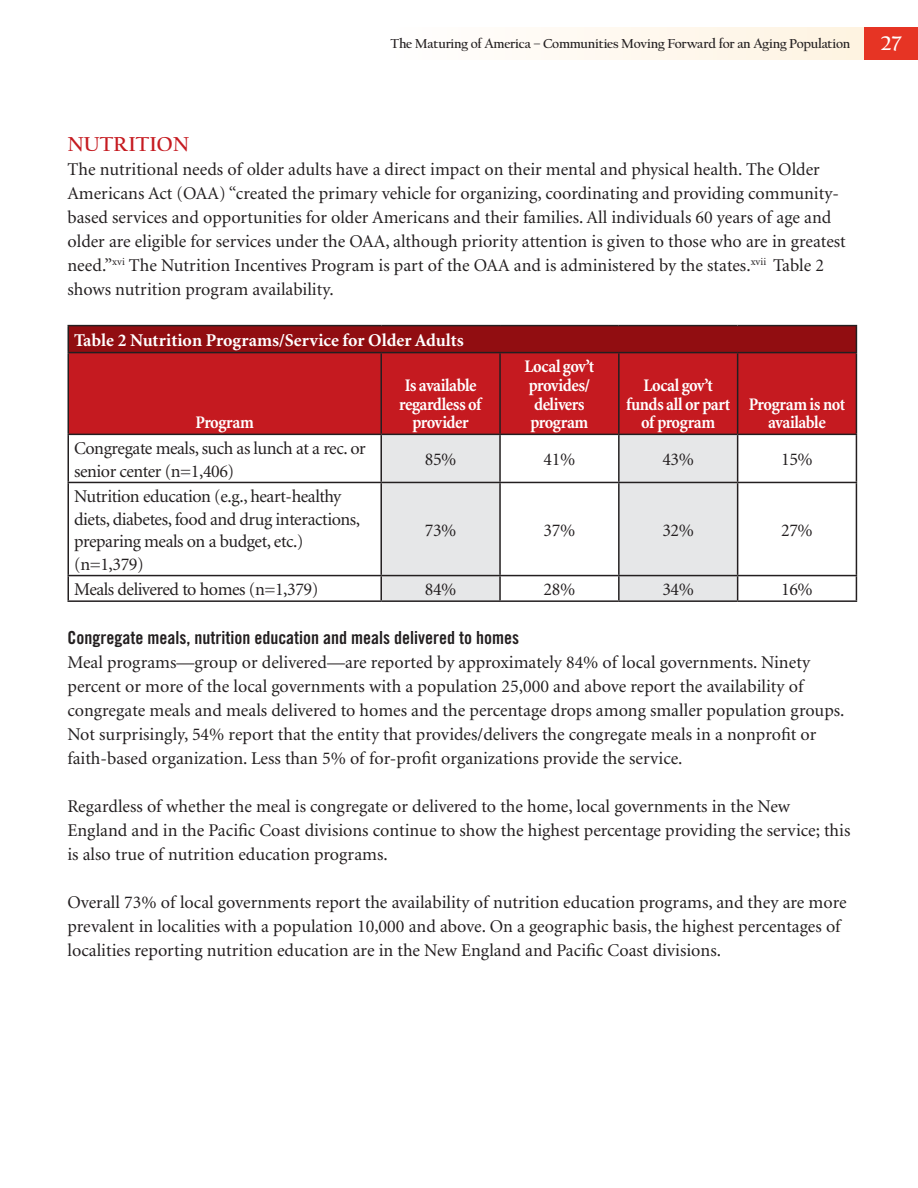
<style>
.page{position:relative;width:918px;height:1188px;background:#fff}
.page>*{position:absolute;margin:0;border:0;box-sizing:border-box;transform-origin:0 0}
.t1{font:700 21px "Californian FB";color:#c51a20}
.t2{font:700 21px "Californian FB";color:#fff}
.t3{font:18px/24px "Minion";color:#231f20}
.t4{font:18px/22.5px "Minion";letter-spacing:-.025em;color:#231f20}
.t5{font:700 condensed 18px/18.8px "Minion";letter-spacing:-.03em;color:#fff;text-align:center}
.t6{font:18px "Trade Gothic Bold Cond Twenty";color:#231f20}
.t7{font:700 18px "Minion";color:#fff}
.t8{font:700 13.5px "Californian FB";letter-spacing:-.02em;color:#231f20}
</style>
<div class="page">
<div style="left:0;top:27px;width:918px;height:32px;background:linear-gradient(to right,#fff,#fef4e5)"></div>
<div style="left:864px;top:27px;width:54px;height:32px;background:#e63424"></div>
<div style="left:68px;top:326px;width:788px;height:27px;background:#910d11"></div>
<div style="left:69px;top:353px;width:787px;height:81px;background:#c51a20"></div>
<svg style="left:382px;top:435px;width:355px;height:165px;fill:#e6e7e8"></svg>
<hr style="left:68px;top:325px;width:313px;height:1px;background:#231f20">
<svg style="left:68px;top:326px;width:1px;height:26px"></svg>
<hr style="left:381px;top:325px;width:119px;height:1px;background:#231f20">
<hr style="left:500px;top:325px;width:119px;height:1px;background:#231f20">
<hr style="left:619px;top:325px;width:119px;height:1px;background:#231f20">
<hr style="left:738px;top:325px;width:119px;height:1px;background:#231f20">
<svg style="left:856px;top:326px;width:1px;height:26px"></svg>
<hr style="left:68px;top:352px;width:313px;height:1px;background:#231f20">
<hr style="left:68px;top:353px;width:1px;height:81px;background:#231f20">
<hr style="left:381px;top:352px;width:119px;height:1px;background:#231f20">
<hr style="left:380px;top:353px;width:2px;height:81px;background:#231f20">
<hr style="left:500px;top:352px;width:119px;height:1px;background:#231f20">
<hr style="left:499px;top:353px;width:2px;height:81px;background:#231f20">
<hr style="left:619px;top:352px;width:119px;height:1px;background:#231f20">
<hr style="left:618px;top:353px;width:2px;height:81px;background:#231f20">
<hr style="left:738px;top:352px;width:119px;height:1px;background:#231f20">
<hr style="left:737px;top:353px;width:1px;height:81px;background:#231f20">
<hr style="left:856px;top:353px;width:1px;height:81px;background:#231f20">
<hr style="left:68px;top:434px;width:313px;height:1px;background:#231f20">
<hr style="left:68px;top:435px;width:1px;height:47px;background:#231f20">
<hr style="left:381px;top:434px;width:119px;height:1px;background:#231f20">
<hr style="left:380px;top:435px;width:2px;height:47px;background:#231f20">
<hr style="left:500px;top:434px;width:119px;height:1px;background:#231f20">
<hr style="left:499px;top:435px;width:2px;height:47px;background:#231f20">
<hr style="left:619px;top:434px;width:119px;height:1px;background:#231f20">
<hr style="left:618px;top:435px;width:2px;height:47px;background:#231f20">
<hr style="left:738px;top:434px;width:119px;height:1px;background:#231f20">
<hr style="left:737px;top:435px;width:1px;height:47px;background:#231f20">
<hr style="left:856px;top:435px;width:1px;height:47px;background:#231f20">
<hr style="left:68px;top:482px;width:313px;height:1px;background:#231f20">
<hr style="left:68px;top:483px;width:1px;height:92px;background:#231f20">
<hr style="left:381px;top:482px;width:119px;height:1px;background:#231f20">
<hr style="left:380px;top:483px;width:2px;height:92px;background:#231f20">
<hr style="left:500px;top:482px;width:119px;height:1px;background:#231f20">
<hr style="left:499px;top:483px;width:2px;height:92px;background:#231f20">
<hr style="left:619px;top:482px;width:119px;height:1px;background:#231f20">
<hr style="left:618px;top:483px;width:2px;height:92px;background:#231f20">
<hr style="left:738px;top:482px;width:119px;height:1px;background:#231f20">
<hr style="left:737px;top:483px;width:1px;height:92px;background:#231f20">
<hr style="left:856px;top:483px;width:1px;height:92px;background:#231f20">
<hr style="left:68px;top:575px;width:313px;height:1px;background:#231f20">
<svg style="left:68px;top:576px;width:1px;height:24px"></svg>
<hr style="left:381px;top:575px;width:119px;height:1px;background:#231f20">
<hr style="left:380px;top:576px;width:2px;height:24px;background:#231f20">
<hr style="left:500px;top:575px;width:119px;height:1px;background:#231f20">
<hr style="left:499px;top:576px;width:2px;height:24px;background:#231f20">
<hr style="left:619px;top:575px;width:119px;height:1px;background:#231f20">
<hr style="left:618px;top:576px;width:2px;height:24px;background:#231f20">
<hr style="left:738px;top:575px;width:119px;height:1px;background:#231f20">
<svg style="left:737px;top:576px;width:1px;height:24px"></svg>
<svg style="left:856px;top:576px;width:1px;height:24px"></svg>
<hr style="left:68px;top:600px;width:313px;height:2px;background:#231f20">
<hr style="left:381px;top:600px;width:119px;height:2px;background:#231f20">
<hr style="left:500px;top:600px;width:119px;height:2px;background:#231f20">
<hr style="left:619px;top:600px;width:119px;height:2px;background:#231f20">
<hr style="left:738px;top:600px;width:119px;height:2px;background:#231f20">
<p class="t8" style="left:391px;top:37px;width:461px">The Maturing of America – Communities Moving Forward for an Aging Population</p>
<p class="t2" style="left:881px;top:33px;width:22px">27</p>
<p class="t1" style="left:67px;top:133px;width:123px">NUTRITION</p>
<p class="t3" style="left:67px;top:158px;width:780px">The nutritional needs of older adults have a direct impact on their mental and physical health. The Older Americans Act (OAA) “created the primary vehicle for organizing, coordinating and providing community&shy;based services and opportunities for older Americans and their families. All individuals 60 years of age and older are eligible for services under the OAA, although priority attention is given to those who are in greatest need.”<sup>xvi</sup> The Nutrition Incentives Program is part of the OAA and is administered by the states.<sup>xvii</sup> Table 2 shows nutrition program availability.</p>
<p class="t7" style="left:74px;top:331px;width:391px">Table 2 Nutrition Programs/Service for Older Adults</p>
<p class="t5" style="left:196px;top:413px;width:60px">Program</p>
<p class="t4" style="left:74px;top:438px;width:293px">Congregate meals, such as lunch at a rec. or senior center (n=1,406)</p>
<p class="t4" style="left:74px;top:486px;width:287px">Nutrition education (e.g., heart-healthy diets, diabetes, food and drug interactions, preparing meals on a budget, etc.) (n=1,379)</p>
<p class="t5" style="left:399px;top:376px;width:84px">Is available regardless of provider</p>
<p class="t5" style="left:525px;top:357px;width:71px;text-align:left">Local gov’t provides/ delivers program</p>
<p class="t5" style="left:626px;top:376px;width:106px">Local gov’t funds all or part of program</p>
<p class="t5" style="left:749px;top:395px;width:98px">Program is not available</p>
<p class="t3" style="left:425px;top:448px;width:33px">85%</p>
<p class="t3" style="left:544px;top:448px;width:33px">41%</p>
<p class="t3" style="left:662px;top:448px;width:33px">43%</p>
<p class="t3" style="left:781px;top:448px;width:33px">15%</p>
<p class="t3" style="left:425px;top:519px;width:33px">73%</p>
<p class="t3" style="left:544px;top:519px;width:33px">37%</p>
<p class="t3" style="left:662px;top:519px;width:33px">32%</p>
<p class="t3" style="left:781px;top:519px;width:33px">27%</p>
<p class="t4" style="left:74px;top:579px;width:246px">Meals delivered to homes (n=1,379)</p>
<p class="t3" style="left:425px;top:578px;width:33px">84%</p>
<p class="t3" style="left:544px;top:578px;width:33px">28%</p>
<p class="t3" style="left:662px;top:578px;width:33px">34%</p>
<p class="t3" style="left:781px;top:578px;width:33px">16%</p>
<p class="t6" style="left:67px;top:627px;width:453px">Congregate meals, nutrition education and meals delivered to homes</p>
<p class="t3" style="left:67px;top:651px;width:779px">Meal programs—group or delivered—are reported by approximately 84% of local governments. Ninety percent or more of the local governments with a population 25,000 and above report the availability of congregate meals and meals delivered to homes and the percentage drops among smaller population groups.<br>Not surprisingly, 54% report that the entity that provides/delivers the congregate meals in a nonprofit or faith-based organization. Less than 5% of for-profit organizations provide the service.</p>
<p class="t3" style="left:67px;top:795px;width:784px">Regardless of whether the meal is congregate or delivered to the home, local governments in the New<br>England and in the Pacific Coast divisions continue to show the highest percentage providing the service; this is also true of nutrition education programs.</p>
<p class="t3" style="left:67px;top:891px;width:781px">Overall 73% of local governments report the availability of nutrition education programs, and they are more prevalent in localities with a population 10,000 and above. On a geographic basis, the highest percentages of localities reporting nutrition education are in the New England and Pacific Coast divisions.</p>
</div>
